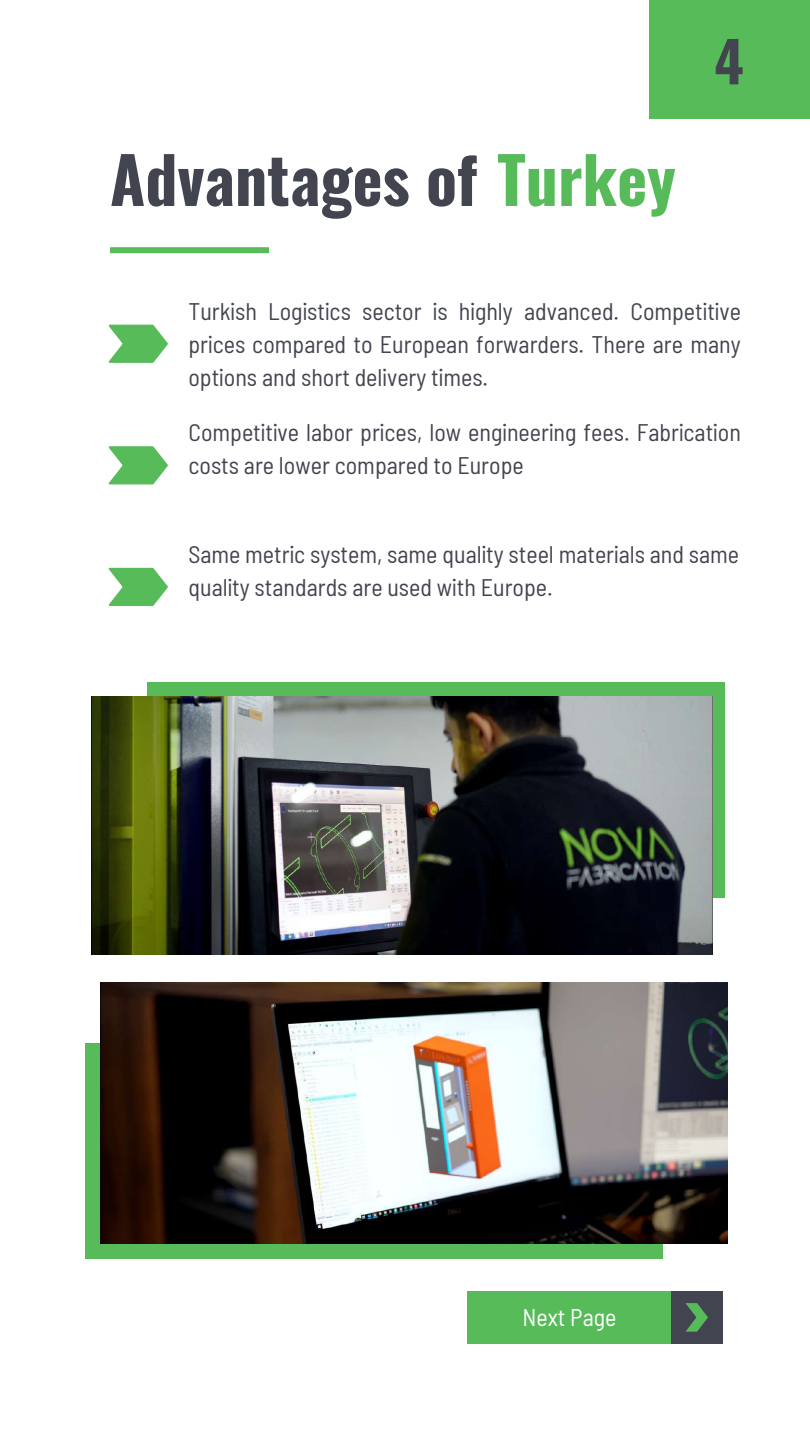
<style>
.page{position:relative;width:810px;height:1441px;background:#fff}
.page>*{position:absolute;margin:0;border:0;box-sizing:border-box;transform-origin:0 0}
.t1{font:700 64px "Oswald";color:#42444f}
.t2{font:700 56px "Oswald";color:#42444f}
.t3{font:semi-condensed 24px/33px "Barlow";color:#42444f}
.t4{font:semi-condensed 24px "Barlow";color:#fff}
.s1{color:#57bb5a}
</style>
<div class="page">
<div style="left:649px;top:0;width:161px;height:119px;background:#57bb5a"></div>
<div style="left:147px;top:682px;width:577px;height:215px;background:#57bb5a"></div>
<img style="left:91px;top:696px;width:621px;height:258px">
<div style="left:86px;top:1042px;width:577px;height:216px;background:#57bb5a"></div>
<img style="left:100px;top:982px;width:627px;height:261px">
<div style="left:110px;top:247px;width:159px;height:6px;background:#57bb5a"></div>
<div style="left:468px;top:1290px;width:208px;height:53px;background:#57bb5a"></div>
<div style="left:671px;top:1290px;width:52px;height:53px;background:#42444f"></div>
<svg style="left:686px;top:1303px;width:22px;height:28px"></svg>
<svg style="left:109px;top:324px;width:59px;height:39px"></svg>
<svg style="left:109px;top:446px;width:59px;height:38px"></svg>
<svg style="left:109px;top:567px;width:59px;height:39px"></svg>
<h1 class="t1" style="left:110px;top:129px;width:567px">Advantages of <span class="s1">Turkey</span></h1>
<h2 class="t2" style="left:714px;top:18px;width:31px">4</h2>
<p class="t3" style="left:188px;top:293px;width:554px;text-align:justify">Turkish Logistics sector is highly advanced. Competitive prices compared to European forwarders. There are many options and short delivery times.</p>
<p class="t3" style="left:188px;top:415px;width:554px">Competitive labor prices, low engineering fees. Fabrication costs are lower compared to Europe</p>
<p class="t3" style="left:188px;top:536px;width:552px">Same metric system, same quality steel materials and same quality standards are used with Europe.</p>
<p class="t4" style="left:522px;top:1301px;width:96px">Next Page</p>
</div>
